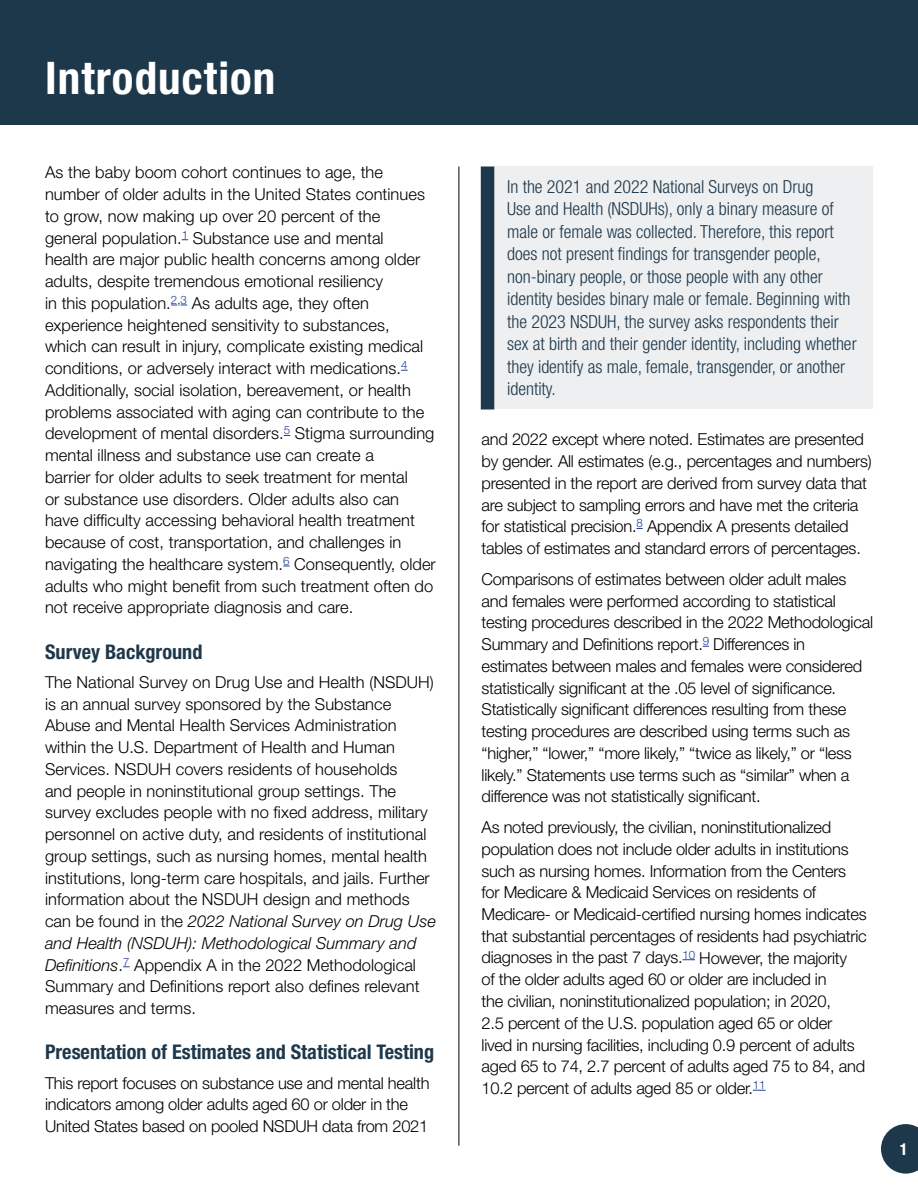
<style>
.page{position:relative;width:918px;height:1188px;background:#fff}
.page>*{position:absolute;margin:0;border:0;box-sizing:border-box;transform-origin:0 0}
.t1{font:700 condensed 45px "Helvetica Neue LT Std";letter-spacing:.025em;color:#fff}
.t2{font:700 condensed 20.25px "Helvetica Neue LT Std";color:#1e384b}
.t3{font:300 condensed 18px/22.5px "Helvetica Neue LT Std";color:#1e384b}
.t4{font:300 16.5px/21.8px "Helvetica Neue LT Std";letter-spacing:.005em;color:#000}
.t5{font:300 16.5px/21.8px "Helvetica Neue LT Std";letter-spacing:-.015em;color:#000}
.t6{font:700 condensed 16.5px "Helvetica Neue LT Std";color:#fff}
.s1{font-style:italic}
</style>
<div class="page">
<svg style="left:881px;top:1124px;width:37px;height:50px;background:#435969"></svg>
<svg style="left:171px;top:305px;width:16px;height:1px"></svg>
<svg style="left:682px;top:959px;width:13px;height:1px"></svg>
<svg style="left:753px;top:1090px;width:13px;height:1px"></svg>
<div style="left:0;top:0;width:918px;height:124px;background:#1e384b"></div>
<div style="left:494px;top:166px;width:379px;height:243px;background:#edeff1"></div>
<div style="left:481px;top:166px;width:13px;height:243px;background:#1e384b"></div>
<hr style="left:459px;top:166px;width:1px;height:980px;background:#000">
<h2 class="t1" style="left:45px;top:51px;width:232px">Introduction</h2>
<p class="t4" style="left:45px;top:161px;width:392px">As the baby boom cohort continues to age, the number of older adults in the United States continues to grow, now making up over 20 percent of the general population.<sup>1</sup> Substance use and mental<br>health are major public health concerns among older adults, despite tremendous emotional resiliency<br>in this population.<sup>2</sup><sup>,</sup><sup>3</sup> As adults age, they often experience heightened sensitivity to substances,<br>which can result in injury, complicate existing medical conditions, or adversely interact with medications.<sup>4<br></sup>Additionally, social isolation, bereavement, or health problems associated with aging can contribute to the development of mental disorders.<sup>5</sup> Stigma surrounding mental illness and substance use can create a<br>barrier for older adults to seek treatment for mental<br>or substance use disorders. Older adults also can have difficulty accessing behavioral health treatment because of cost, transportation, and challenges in navigating the healthcare system.<sup>6</sup> Consequently, older adults who might benefit from such treatment often do not receive appropriate diagnosis and care.</p>
<h3 class="t2" style="left:45px;top:639px;width:159px">Survey Background</h3>
<p class="t4" style="left:45px;top:671px;width:393px">The National Survey on Drug Use and Health (NSDUH) is an annual survey sponsored by the Substance Abuse and Mental Health Services Administration within the U.S. Department of Health and Human Services. NSDUH covers residents of households<br>and people in noninstitutional group settings. The survey excludes people with no fixed address, military personnel on active duty, and residents of institutional group settings, such as nursing homes, mental health institutions, long-term care hospitals, and jails. Further information about the NSDUH design and methods can be found in the <span class="s1">2022 National Survey on Drug Use and Health (NSDUH): Methodological Summary and Definitions</span>.<sup>7</sup> Appendix A in the 2022 Methodological Summary and Definitions report also defines relevant measures and terms.</p>
<h3 class="t2" style="left:45px;top:1040px;width:391px">Presentation of Estimates and Statistical Testing</h3>
<p class="t5" style="left:45px;top:1072px;width:386px">This report focuses on substance use and mental health indicators among older adults aged 60 or older in the<br>United States based on pooled NSDUH data from 2021</p>
<p class="t3" style="left:507px;top:175px;width:351px">In the 2021 and 2022 National Surveys on Drug<br>Use and Health (NSDUHs), only a binary measure of male or female was collected. Therefore, this report does not present findings for transgender people, non-binary people, or those people with any other identity besides binary male or female. Beginning with the 2023 NSDUH, the survey asks respondents their sex at birth and their gender identity, including whether they identify as male, female, transgender, or another identity.</p>
<p class="t5" style="left:482px;top:428px;width:392px">and 2022 except where noted. Estimates are presented by gender. All estimates (e.g., percentages and numbers) presented in the report are derived from survey data that are subject to sampling errors and have met the criteria for statistical precision.<sup>8</sup> Appendix A presents detailed tables of estimates and standard errors of percentages.</p>
<p class="t5" style="left:482px;top:568px;width:393px">Comparisons of estimates between older adult males and females were performed according to statistical testing procedures described in the 2022 Methodological Summary and Definitions report.<sup>9</sup> Differences in estimates between males and females were considered statistically significant at the .05 level of significance.<br>Statistically significant differences resulting from these testing procedures are described using terms such as “higher,” “lower,” “more likely,” “twice as likely,” or “less likely.” Statements use terms such as “similar” when a difference was not statistically significant.</p>
<p class="t5" style="left:482px;top:816px;width:387px">As noted previously, the civilian, noninstitutionalized population does not include older adults in institutions such as nursing homes. Information from the Centers for Medicare &amp; Medicaid Services on residents of Medicare- or Medicaid-certified nursing homes indicates that substantial percentages of residents had psychiatric diagnoses in the past 7 days.<sup>10</sup> However, the majority<br>of the older adults aged 60 or older are included in<br>the civilian, noninstitutionalized population; in 2020,<br>2.5 percent of the U.S. population aged 65 or older lived in nursing facilities, including 0.9 percent of adults aged 65 to 74, 2.7 percent of adults aged 75 to 84, and 10.2 percent of adults aged 85 or older.<sup>11</sup></p>
<p class="t6" style="left:900px;top:1139px;width:9px">1</p>
</div>
